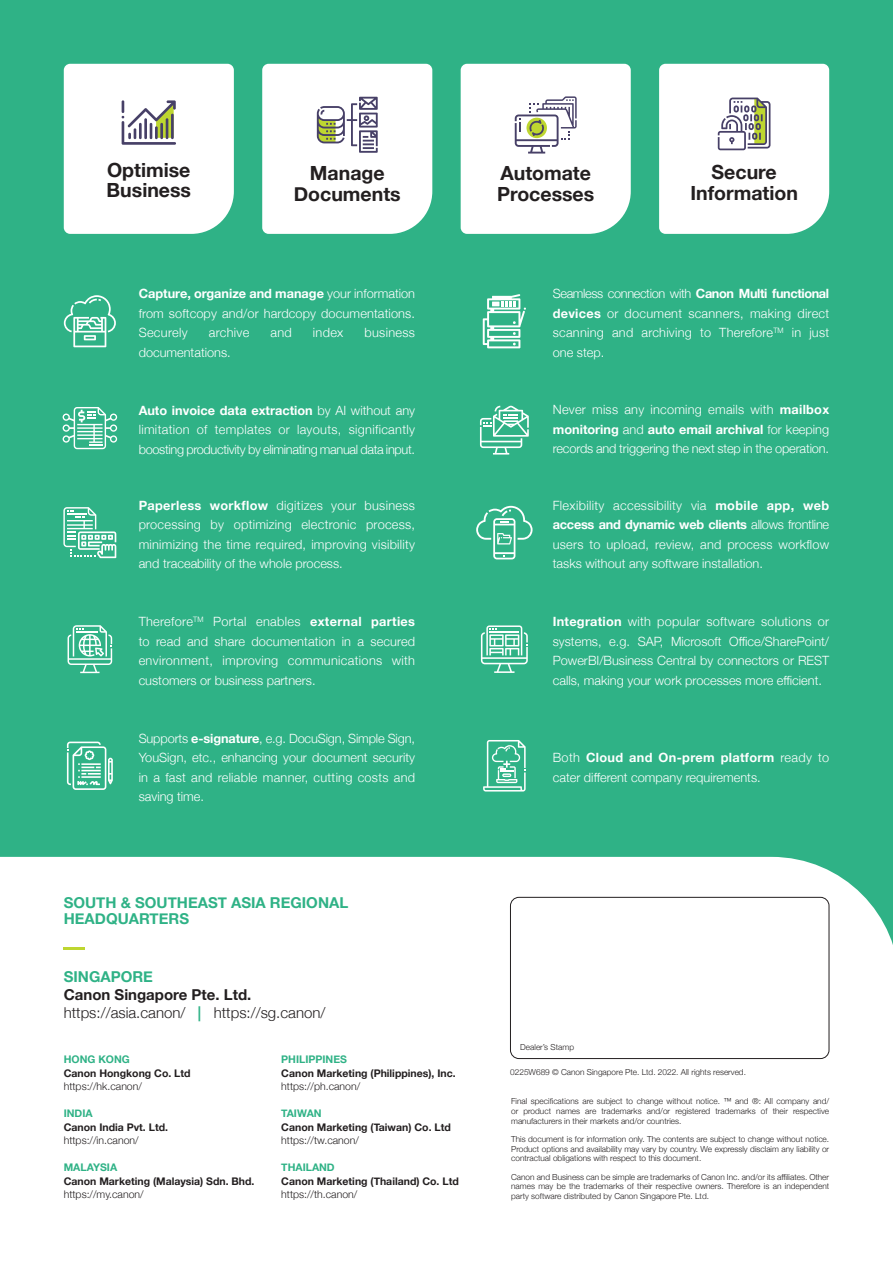
<style>
.page{position:relative;width:893px;height:1263px;background:#2fb286}
.page>*{position:absolute;margin:0;border:0;box-sizing:border-box;transform-origin:0 0}
.t1{font:700 19.5px "Helvetica Neue";color:#231f20}
.Option{font:300 15px/18px "Helvetica Neue";color:#231f20}
.Option-2{font:700 15px/16.5px "Helvetica Neue";color:#2fb286}
.t2{font:300 12.75px/19.5px "Helvetica Neue";color:#fff;text-align:justify}
.t3{font:300 12.75px "Helvetica Neue";letter-spacing:.025em;color:#fff}
.Option-3{font:700 10.5px/13.5px "Helvetica Neue";color:#231f20}
.Option-4{font:300 10.5px "Helvetica Neue";color:#231f20}
.Option-5{font:700 10.5px "Helvetica Neue";color:#2fb286}
.t4{font:300 8.25px/9.8px "Helvetica Neue";color:#231f20;text-align:justify}
.s1{font-weight:700}
.s2{font-weight:700;color:#2fb286}
.s3{font-weight:300}
</style>
<div class="page">
<div style="left:0;top:857px;width:893px;height:406px;background:#fff"></div>
<div style="left:64px;top:64px;width:170px;height:170px;background:#fff"></div>
<hr style="left:160px;top:123px;width:3px;height:16px;background:#474067">
<hr style="left:166px;top:118px;width:2px;height:21px;background:#474067">
<hr style="left:171px;top:114px;width:3px;height:25px;background:#474067">
<svg style="left:262px;top:64px;width:170px;height:170px;background:#f4f6f5"></svg>
<svg style="left:461px;top:64px;width:170px;height:170px;background:#f5f7f6"></svg>
<svg style="left:659px;top:64px;width:170px;height:170px;background:#f5f7f6"></svg>
<div style="left:510px;top:897px;width:319px;height:162px;border:1px solid #231f20;border-radius:9px"></div>
<svg style="left:483px;top:294px;width:43px;height:54px"></svg>
<svg style="left:68px;top:625px;width:44px;height:48px"></svg>
<svg style="left:67px;top:741px;width:46px;height:49px"></svg>
<svg style="left:481px;top:625px;width:47px;height:48px"></svg>
<svg style="left:476px;top:506px;width:57px;height:53px"></svg>
<svg style="left:63px;top:407px;width:54px;height:42px"></svg>
<svg style="left:63px;top:507px;width:53px;height:51px"></svg>
<svg style="left:480px;top:406px;width:49px;height:49px"></svg>
<svg style="left:483px;top:740px;width:43px;height:51px"></svg>
<svg style="left:64px;top:295px;width:52px;height:52px"></svg>
<hr style="left:64px;top:947px;width:21px;height:3px;background:#bed630">
<p class="t1" style="left:107px;top:154px;width:85px">Optimise</p>
<p class="t1" style="left:107px;top:175px;width:86px">Business</p>
<p class="t1" style="left:310px;top:158px;width:76px">Manage</p>
<p class="t1" style="left:294px;top:179px;width:108px">Documents</p>
<p class="t2" style="left:139px;top:283px;width:278px"><span class="s1">Capture, organize and manage</span> your information from softcopy and/or hardcopy documentations.<br>Securely</p>
<p class="t3" style="left:209px;top:322px;width:42px">archive</p>
<p class="t2" style="left:270px;top:322px;width:23px">and</p>
<p class="t2" style="left:313px;top:322px;width:32px">index</p>
<p class="t3" style="left:364px;top:322px;width:52px">business</p>
<p class="t2" style="left:139px;top:341px;width:94px">documentations.</p>
<p class="t2" style="left:139px;top:400px;width:278px"><span class="s1">Auto invoice data extraction</span> by AI without any limitation of templates or layouts, significantly boosting productivity by eliminating manual data input.</p>
<p class="t1" style="left:500px;top:158px;width:92px">Automate</p>
<p class="t1" style="left:497px;top:179px;width:99px">Processes</p>
<p class="t1" style="left:712px;top:157px;width:67px">Secure</p>
<p class="t1" style="left:690px;top:178px;width:109px">Information</p>
<p class="t2" style="left:553px;top:283px;width:278px">Seamless connection with <span class="s1">Canon Multi functional devices</span> or document scanners, making direct scanning and archiving to Therefore<sup>TM</sup> in just one step.</p>
<p class="t2" style="left:553px;top:399px;width:278px">Never miss any incoming emails with <span class="s1">mailbox monitoring</span> and <span class="s1">auto email archival</span> for keeping records and triggering the next step in the operation.</p>
<p class="t2" style="left:139px;top:494px;width:278px"><span class="s1">Paperless workflow</span> digitizes your business processing by optimizing electronic process, minimizing the time required, improving visibility and traceability of the whole process.</p>
<p class="t2" style="left:553px;top:494px;width:278px">Flexibility accessibility via <span class="s1">mobile app, web access and dynamic web clients</span> allows frontline users to upload, review, and process workflow tasks without any software installation.</p>
<p class="t2" style="left:139px;top:611px;width:278px">Therefore<sup>TM</sup> Portal enables <span class="s1">external parties </span>to read and share documentation in a secured environment, improving communications with customers or business partners.</p>
<p class="t2" style="left:139px;top:727px;width:278px">Supports <span class="s1">e-signature</span>, e.g. DocuSign, Simple Sign, YouSign, etc., enhancing your document security in a fast and reliable manner, cutting costs and saving time.</p>
<p class="Option-2" style="left:64px;top:894px;width:286px">SOUTH &amp; SOUTHEAST ASIA REGIONAL<br>HEADQUARTERS</p>
<p class="Option" style="left:64px;top:967px;width:263px"><span class="s2">SINGAPORE<br></span><span class="s1">Canon Singapore Pte. Ltd. </span>https://asia.canon/ <span class="s2">|</span> https://sg.canon/</p>
<p class="Option-5" style="left:64px;top:1051px;width:68px">HONG KONG</p>
<p class="Option-3" style="left:64px;top:1067px;width:128px">Canon Hongkong Co. Ltd <span class="s3">https://hk.canon/</span></p>
<p class="Option-5" style="left:64px;top:1105px;width:30px">INDIA</p>
<p class="Option-3" style="left:64px;top:1121px;width:106px">Canon India Pvt. Ltd. <span class="s3">https://in.canon/</span></p>
<p class="Option-5" style="left:64px;top:1159px;width:55px">MALAYSIA</p>
<p class="Option-3" style="left:64px;top:1175px;width:192px">Canon Marketing (Malaysia) Sdn. Bhd.</p>
<p class="Option-4" style="left:64px;top:1186px;width:81px">https://my.canon/</p>
<p class="Option-5" style="left:281px;top:1051px;width:67px">PHILIPPINES</p>
<p class="Option-3" style="left:281px;top:1067px;width:176px">Canon Marketing (Philippines), Inc. <span class="s3">https://ph.canon/</span></p>
<p class="Option-5" style="left:281px;top:1105px;width:42px">TAIWAN</p>
<p class="Option-3" style="left:281px;top:1121px;width:171px">Canon Marketing (Taiwan) Co. Ltd</p>
<p class="Option-4" style="left:281px;top:1132px;width:79px">https://tw.canon/</p>
<p class="Option-5" style="left:281px;top:1159px;width:55px">THAILAND</p>
<p class="Option-3" style="left:281px;top:1175px;width:179px">Canon Marketing (Thailand) Co. Ltd</p>
<p class="Option-4" style="left:281px;top:1186px;width:78px">https://th.canon/</p>
<p class="t2" style="left:553px;top:611px;width:278px"><span class="s1">Integration</span> with popular software solutions or systems, e.g. SAP, Microsoft Office/SharePoint/ PowerBI/Business Central by connectors or REST calls, making your work processes more efficient.</p>
<p class="t2" style="left:553px;top:747px;width:278px">Both <span class="s1">Cloud and On-prem platform</span> ready to cater different company requirements.</p>
<p class="t4" style="left:520px;top:1041px;width:55px">Dealer’s Stamp</p>
<p class="t4" style="left:510px;top:1066px;width:237px">0225W689 © Canon Singapore Pte. Ltd. 2022. All rights reserved.</p>
<p class="t4" style="left:511px;top:1096px;width:320px">Final specifications are subject to change without notice. ™ and ®: All company and/ or product names are trademarks and/or registered trademarks of their respective manufacturers in their markets and/or countries.</p>
<p class="t4" style="left:511px;top:1133px;width:320px">This document is for information only. The contents are subject to change without notice.<br>Product options and availability may vary by country. We expressly disclaim any liability or contractual obligations with respect to this document.</p>
<p class="t4" style="left:511px;top:1171px;width:320px">Canon and Business can be simple are trademarks of Canon Inc. and/or its affiliates. Other names may be the trademarks of their respective owners. Therefore is an independent party software distributed by Canon Singapore Pte. Ltd.</p>
</div>
